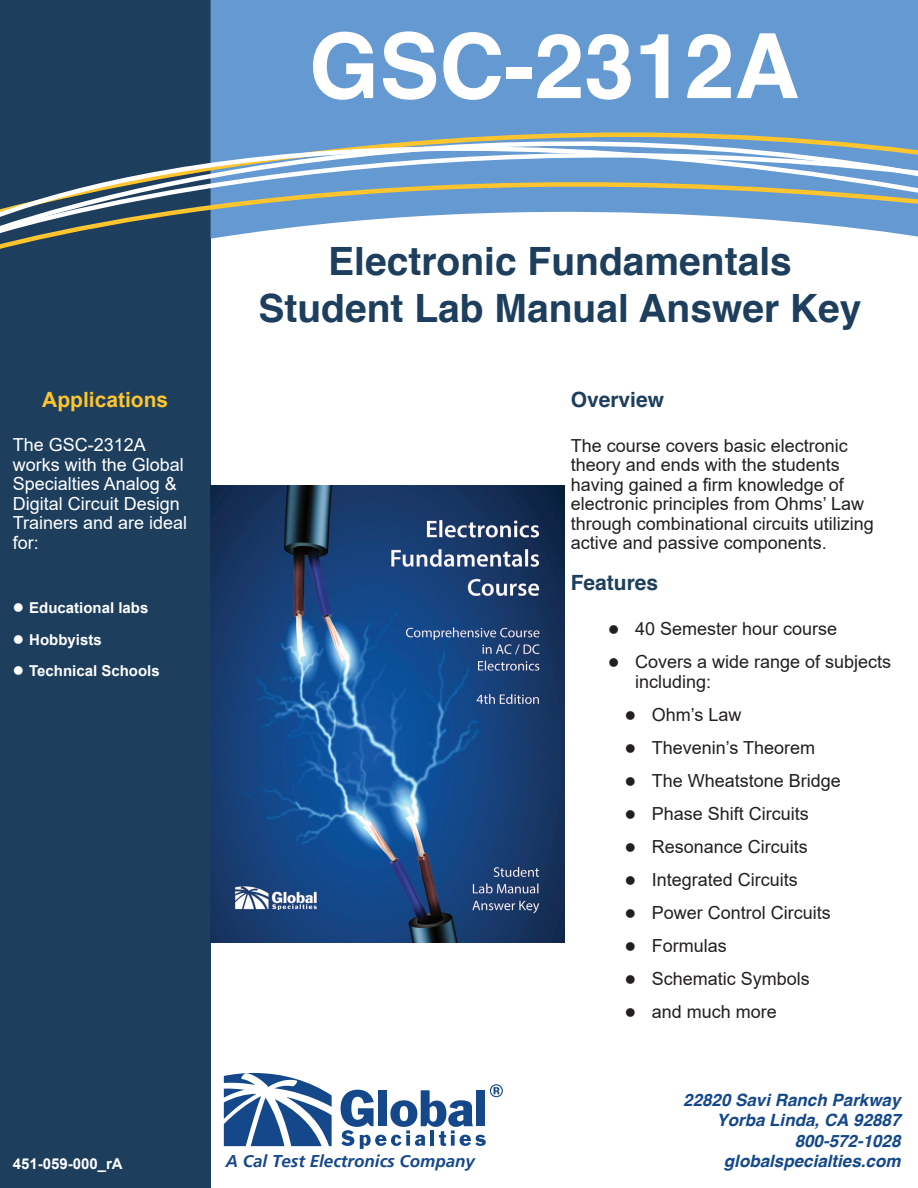
<style>
.page{position:relative;width:918px;height:1188px;background:#fff}
.page>*{position:absolute;margin:0;border:0;box-sizing:border-box;transform-origin:0 0}
.t1{font:700 90px "Helvetica";color:#fff}
.t2{font:700 39px/46.8px "Helvetica";color:#1d3f5d;text-align:center}
.t3{font:700 21px "Helvetica";color:#1d3f5d}
.t4{font:700 21px "Arial";color:#fec52e}
.t5{font:18px/33px "Arial";color:#231f20}
.t6{font:18px/19.5px "Arial";color:#fff}
.t7{font:italic 700 16.95px/20.4px "Helvetica";color:#14488b;text-align:right}
.t8{font:italic 700 16.95px "Frutiger LT";color:#14488b}
.t9{font:700 15px/31.5px "Arial";color:#fff}
</style>
<div class="page">
<div style="left:0;top:0;width:211px;height:1188px;background:#1d3f5d"></div>
<svg style="left:341px;top:1084px;width:162px;height:65px"></svg>
<svg style="left:224px;top:1073px;width:108px;height:73px"></svg>
<div style="left:211px;top:0;width:707px;height:67px;background:#6599d1"></div>
<svg style="left:0;top:67px;width:918px;height:181px"></svg>
<svg style="left:0;top:68px;width:918px;height:170px"></svg>
<img style="left:211px;top:485px;width:353px;height:458px">
<h1 class="t1" style="left:309px;top:-6px;width:492px">GSC-2312A</h1>
<p class="t4" style="left:42px;top:385px;width:128px">Applications</p>
<p class="t6" style="left:13px;top:435px;width:176px">The GSC-2312A works with the Global<br>Specialties Analog &amp;<br>Digital Circuit Design<br>Trainers and are ideal for:</p>
<p class="t9" style="left:29px;top:593px;width:132px">Educational labs<br>Hobbyists<br>Technical Schools</p>
<h2 class="t2" style="left:258px;top:239px;width:605px">Electronic Fundamentals<br>Student Lab Manual Answer Key</h2>
<p class="t3" style="left:571px;top:383px;width:95px">Overview</p>
<p class="t5" style="left:571px;top:436px;width:305px;line-height:19.5px">The course covers basic electronic theory and ends with the students having gained a firm knowledge of electronic principles from Ohms’ Law through combinational circuits utilizing active and passive components.</p>
<p class="t3" style="left:571px;top:566px;width:89px">Features</p>
<p class="t5" style="left:635px;top:612px;width:258px">40 Semester hour course<br>Covers a wide range of subjects</p>
<p class="t5" style="left:652px;top:665px;width:191px;text-indent:-16px">including:<br>Ohm’s Law<br>Thevenin’s Theorem<br>The Wheatstone Bridge<br>Phase Shift Circuits<br>Resonance Circuits<br>Integrated Circuits<br>Power Control Circuits<br>Formulas<br>Schematic Symbols and much more</p>
<p class="t7" style="left:683px;top:1090px;width:219px">22820 Savi Ranch Parkway<br>Yorba Linda, CA 92887<br>800-572-1028</p>
<p class="t8" style="left:226px;top:1151px;width:251px">A Cal Test Electronics Company</p>
<p class="t9" style="left:13px;top:1148px;width:112px">451-059-000_rA</p>
<p class="t7" style="left:724px;top:1151px;width:178px">globalspecialties.com</p>
</div>
